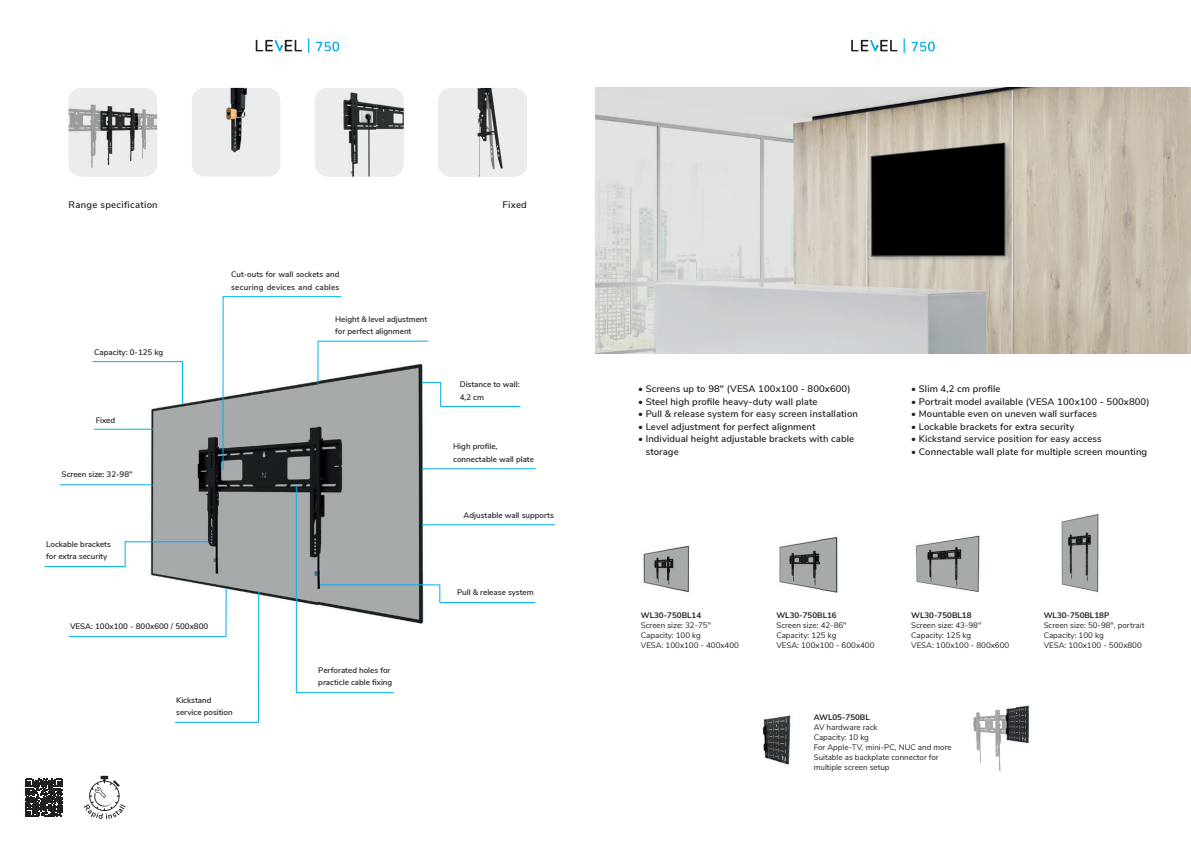
<style>
.page{position:relative;width:1191px;height:842px;background:#fff}
.page>*{position:absolute;margin:0;border:0;box-sizing:border-box;transform-origin:0 0}
.t1{font:600 9.5px "Nunito Sans";letter-spacing:.01em;color:#231f20}
.t2{font:600 9.5px "Nunito Sans";letter-spacing:.03em;color:#231f20}
.t3{font:8px/10px "Nunito Sans";color:#231f20}
.t4{font:600 8px/12.5px "Nunito Sans";color:#231f20}
.t5{font:700 8px "Nunito Sans";color:#231f20}
.t6{font:600 8px/12.5px "Nunito Sans";letter-spacing:.025em;color:#231f20}
.s1{color:#fff}
</style>
<div class="page">
<img style="left:595px;top:88px;width:596px;height:266px">
<svg style="left:911px;top:42px;width:23px;height:9px"></svg>
<svg style="left:851px;top:40px;width:46px;height:12px"></svg>
<svg style="left:903px;top:38px;width:1px;height:15px"></svg>
<div style="left:192px;top:88px;width:88px;height:89px;background:#ececee;border-radius:13px"></div>
<div style="left:315px;top:88px;width:89px;height:89px;background:#ececee;border-radius:13px"></div>
<img style="left:321px;top:88px;width:55px;height:59px">
<img style="left:376px;top:104px;width:28px;height:73px">
<img style="left:438px;top:88px;width:89px;height:89px">
<svg style="left:25px;top:778px;width:37px;height:39px"></svg>
<svg style="left:25px;top:779px;width:38px;height:37px"></svg>
<svg style="left:316px;top:42px;width:23px;height:9px"></svg>
<svg style="left:256px;top:40px;width:46px;height:12px"></svg>
<svg style="left:308px;top:38px;width:1px;height:15px"></svg>
<svg style="left:84px;top:776px;width:42px;height:43px"></svg>
<img style="left:69px;top:89px;width:88px;height:88px">
<img style="left:643px;top:545px;width:47px;height:48px">
<img style="left:779px;top:537px;width:59px;height:56px">
<img style="left:915px;top:535px;width:65px;height:57px">
<img style="left:1061px;top:513px;width:38px;height:79px">
<img style="left:226px;top:88px;width:21px;height:65px">
<img style="left:762px;top:715px;width:29px;height:50px">
<img style="left:973px;top:705px;width:56px;height:66px">
<img style="left:111px;top:397px;width:312px;height:257px">
<svg style="left:222px;top:296px;width:299px;height:174px"></svg>
<hr style="left:422px;top:468px;width:113px;height:1px;background:#00aeef">
<hr style="left:422px;top:524px;width:132px;height:1px;background:#00aeef">
<svg style="left:296px;top:486px;width:239px;height:207px"></svg>
<svg style="left:68px;top:588px;width:191px;height:135px"></svg>
<svg style="left:44px;top:541px;width:165px;height:26px"></svg>
<hr style="left:60px;top:484px;width:92px;height:1px;background:#00aeef">
<hr style="left:94px;top:429px;width:59px;height:1px;background:#00aeef">
<svg style="left:92px;top:361px;width:91px;height:44px"></svg>
<p class="t2" style="left:69px;top:198px;width:91px">Range specification</p>
<p class="t1" style="left:502px;top:198px;width:26px">Fixed</p>
<p class="t6" style="left:231px;top:268px;width:110px">Cut-outs for wall sockets and securing devices and cables</p>
<p class="t4" style="left:94px;top:345px;width:71px">Capacity: 0-125 kg</p>
<p class="t4" style="left:96px;top:413px;width:21px">Fixed</p>
<p class="t4" style="left:62px;top:468px;width:73px">Screen size: 32-98"</p>
<p class="t4" style="left:46px;top:537px;width:66px">Lockable brackets for extra security</p>
<p class="t4" style="left:70px;top:620px;width:140px">VESA: 100x100 - 800x600 / 500x800</p>
<p class="t4" style="left:176px;top:693px;width:58px">Kickstand service position</p>
<p class="t4" style="left:335px;top:312px;width:94px">Height &amp; level adjustment for perfect alignment</p>
<p class="t4" style="left:460px;top:378px;width:61px">Distance to wall:<br>4,2 cm</p>
<p class="t4" style="left:453px;top:440px;width:82px">High profile, connectable wall plate</p>
<p class="t4" style="left:463px;top:508px;width:92px">Adjustable wall supports</p>
<p class="t4" style="left:457px;top:586px;width:78px">Pull &amp; release system</p>
<p class="t4" style="left:318px;top:663px;width:76px">Perforated holes for practicle cable fixing</p>
<p class="t1" style="left:638px;top:382px;width:214px">• Screens up to 98" (VESA 100x100 - 800x600)</p>
<p class="t1" style="left:638px;top:395px;width:181px">• Steel high profile heavy-duty wall plate</p>
<p class="t1" style="left:638px;top:407px;width:221px">• Pull &amp; release system for easy screen installation</p>
<p class="t1" style="left:638px;top:420px;width:179px">• Level adjustment for perfect alignment</p>
<p class="t1" style="left:638px;top:432px;width:218px">• Individual height adjustable brackets with cable</p>
<p class="t1" style="left:638px;top:445px;width:42px"><span class="s1">•</span> storage</p>
<p class="t1" style="left:911px;top:382px;width:91px">• Slim 4,2 cm profile</p>
<p class="t1" style="left:911px;top:395px;width:240px">• Portrait model available (VESA 100x100 - 500x800)</p>
<p class="t1" style="left:911px;top:407px;width:187px">• Mountable even on uneven wall surfaces</p>
<p class="t1" style="left:911px;top:420px;width:165px">• Lockable brackets for extra security</p>
<p class="t1" style="left:911px;top:432px;width:192px">• Kickstand service position for easy access</p>
<p class="t1" style="left:911px;top:445px;width:237px">• Connectable wall plate for multiple screen mounting</p>
<p class="t5" style="left:641px;top:610px;width:62px">WL30-750BL14</p>
<p class="t3" style="left:641px;top:620px;width:100px">Screen size: 32-75"<br>Capacity: 100 kg<br>VESA: 100x100 - 400x400</p>
<p class="t5" style="left:776px;top:610px;width:62px">WL30-750BL16</p>
<p class="t3" style="left:776px;top:620px;width:100px">Screen size: 42-86"<br>Capacity: 125 kg<br>VESA: 100x100 - 600x400</p>
<p class="t5" style="left:911px;top:609px;width:62px">WL30-750BL18</p>
<p class="t3" style="left:911px;top:620px;width:100px">Screen size: 43-98"<br>Capacity: 125 kg<br>VESA: 100x100 - 800x600</p>
<p class="t5" style="left:1043px;top:610px;width:67px">WL30-750BL18P</p>
<p class="t3" style="left:1043px;top:620px;width:102px">Screen size: 50-98", portrait<br>Capacity: 100 kg<br>VESA: 100x100 - 500x800</p>
<p class="t5" style="left:813px;top:711px;width:58px">AWL05-750BL</p>
<p class="t3" style="left:813px;top:722px;width:139px">AV hardware rack<br>Capacity: 10 kg<br>For Apple-TV, mini-PC, NUC and more<br>Suitable as backplate connector for multiple screen setup</p>
</div>
